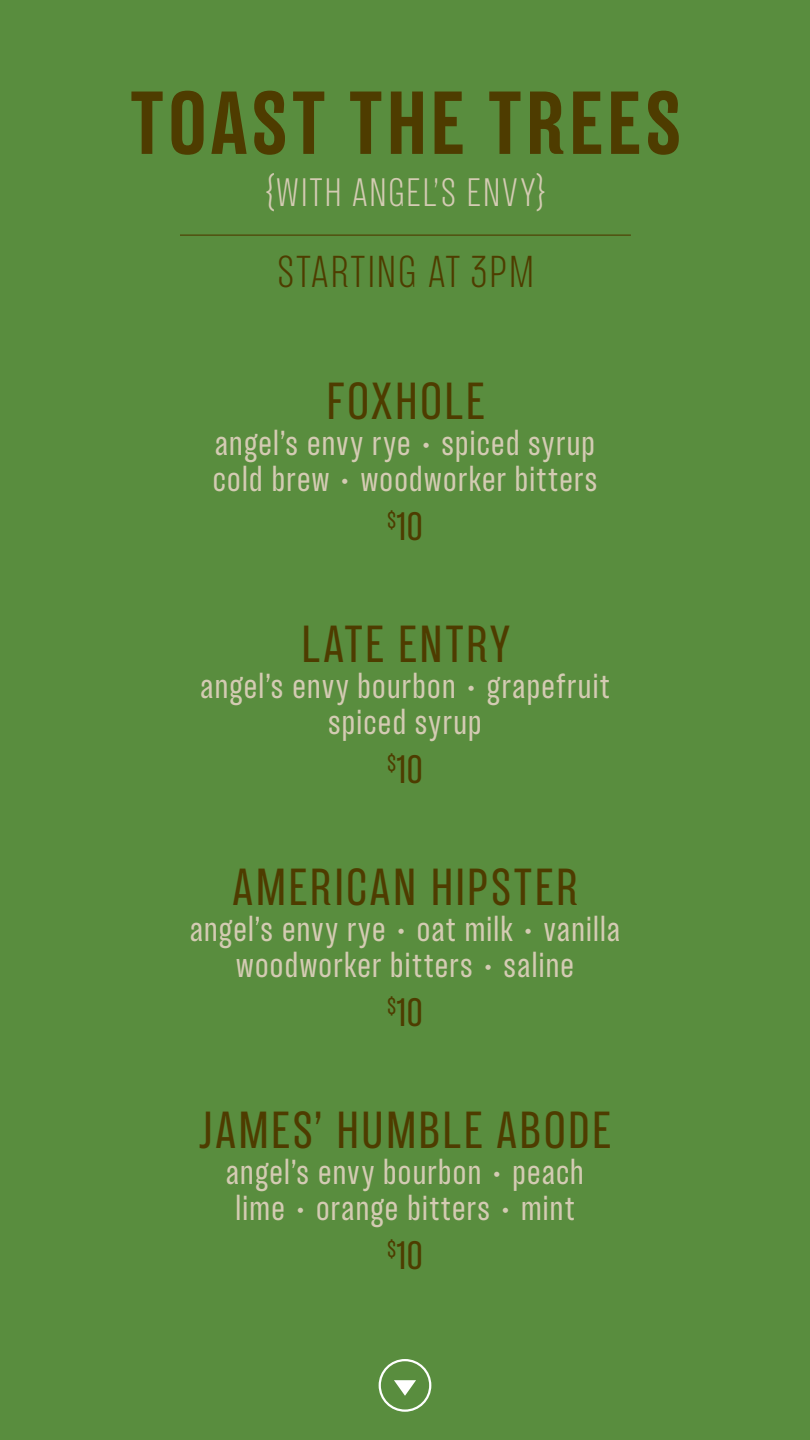
<style>
.page{position:relative;width:810px;height:1440px;background:#598d3e}
.page>*{position:absolute;margin:0;border:0;box-sizing:border-box;transform-origin:0 0}
.t1{font:700 81px "TT Backwards Sans";letter-spacing:.045em;color:#4e3c00}
.t2{font:47.25px "TT Backwards Sans";letter-spacing:.045em;color:#4e3c00}
.t3{font:300 40.5px "TT Backwards Sans";letter-spacing:.04em;color:#4e3c00}
.t4{font:300 36px "TT Backwards Sans";letter-spacing:.055em;color:#d4cbb3}
.t5{font:36px "TT Backwards Sans";color:#4e3c00}
.t6{font:31.5px/36px "TT Backwards Sans";letter-spacing:.02em;color:#d4cbb3}
</style>
<div class="page">
<div style="left:379px;top:1359px;width:52px;height:53px;border:2px solid #fff;border-radius:50%"></div>
<svg style="left:394px;top:1380px;width:22px;height:16px"></svg>
<hr style="left:180px;top:235px;width:451px;height:1px;background:#4e3c00">
<p class="t1" style="left:131px;top:71px;width:553px">TOAST THE TREES</p>
<p class="t4" style="left:265px;top:169px;width:283px">{WITH ANGEL’S ENVY}</p>
<p class="t3" style="left:277px;top:245px;width:259px">STARTING AT 3PM</p>
<p class="t2" style="left:326px;top:371px;width:160px">FOXHOLE</p>
<p class="t6" style="left:213px;top:426px;width:386px">angel’s envy rye • spiced syrup cold brew • woodworker bitters</p>
<p class="t5" style="left:387px;top:504px;width:37px"><sup>$</sup>10</p>
<p class="t2" style="left:301px;top:614px;width:210px">LATE ENTRY</p>
<p class="t6" style="left:200px;top:669px;width:411px;text-align:center">angel’s envy bourbon • grapefruit spiced syrup</p>
<p class="t5" style="left:387px;top:747px;width:37px"><sup>$</sup>10</p>
<p class="t2" style="left:233px;top:857px;width:347px">AMERICAN HIPSTER</p>
<p class="t6" style="left:190px;top:912px;width:432px">angel’s envy rye • oat milk • vanilla</p>
<p class="t6" style="left:236px;top:948px;width:340px">woodworker bitters • saline</p>
<p class="t5" style="left:387px;top:990px;width:37px"><sup>$</sup>10</p>
<p class="t2" style="left:200px;top:1100px;width:413px">JAMES’ HUMBLE ABODE</p>
<p class="t6" style="left:226px;top:1155px;width:360px">angel’s envy bourbon • peach</p>
<p class="t6" style="left:235px;top:1191px;width:341px">lime • orange bitters • mint</p>
<p class="t5" style="left:387px;top:1233px;width:37px"><sup>$</sup>10</p>
</div>
